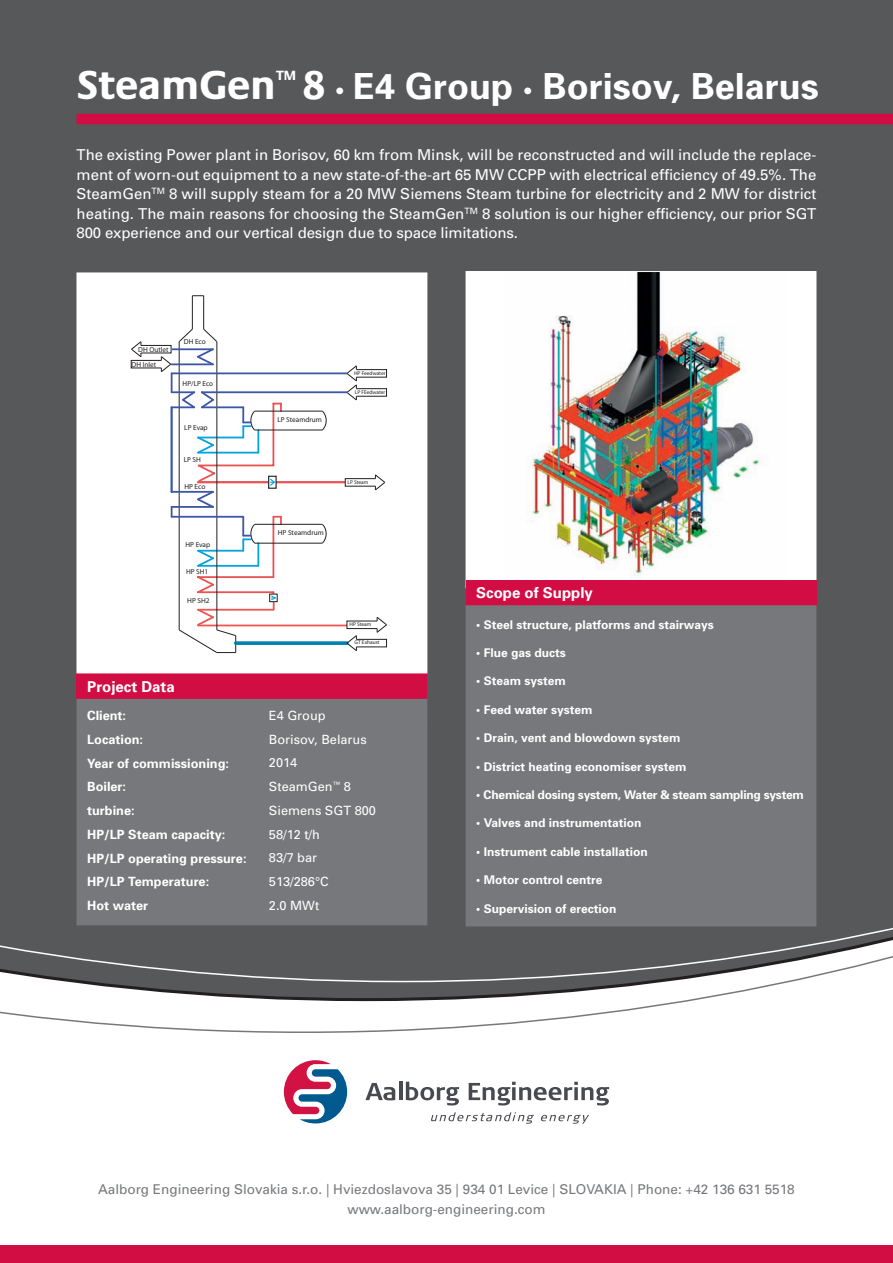
<style>
.page{position:relative;width:893px;height:1263px;background:#fff}
.page>*{position:absolute;margin:0;border:0;box-sizing:border-box;transform-origin:0 0}
.t1{font:700 36px "Univers";color:#fff}
.t2{font:15px/19.5px "Univers";letter-spacing:-.01em;color:#fff;text-align:justify}
.t3{font:700 15px "Univers";color:#fff}
.t4{font:13.5px/19.5px "Univers";color:#76787b;text-align:center}
.t5{font:700 12.75px "Univers";color:#fff}
.t6{font:12.75px "Univers";color:#fff}
.t7{font:700 12px "Univers";color:#fff}
.t8{font:700 12px "Univers";letter-spacing:-.02em;color:#fff}
.t9{font:7.2px/15.5px "Myriad Pro";color:#231f20}
.t10{font:5.4px "Myriad Pro";letter-spacing:-.005em;color:#231f20}
.s1{font-family:"Praxis LT";font-size:42px}
.s2{font-size:27px}
</style>
<div class="page">
<svg style="left:0;top:982px;width:790px;height:51px"></svg>
<div style="left:0;top:0;width:893px;height:982px;background:#57585a"></div>
<div style="left:77px;top:114px;width:816px;height:10px;background:#d20d44"></div>
<svg style="left:284px;top:1060px;width:63px;height:63px"></svg>
<svg style="left:365px;top:1083px;width:30px;height:17px"></svg>
<hr style="left:399px;top:1082px;width:3px;height:18px;background:#484a50">
<svg style="left:406px;top:1082px;width:53px;height:23px"></svg>
<svg style="left:469px;top:1082px;width:140px;height:23px"></svg>
<svg style="left:431px;top:1112px;width:103px;height:12px"></svg>
<svg style="left:541px;top:1115px;width:48px;height:9px"></svg>
<div style="left:0;top:1246px;width:893px;height:17px;background:#d20d44"></div>
<div style="left:77px;top:673px;width:350px;height:26px;background:#d20d44"></div>
<div style="left:77px;top:699px;width:350px;height:226px;background:#76787b"></div>
<hr style="left:77px;top:727px;width:181px;height:1px;background:#76787b">
<hr style="left:258px;top:727px;width:169px;height:1px;background:#76787b">
<div style="left:77px;top:273px;width:350px;height:400px;background:#fff"></div>
<hr style="left:255px;top:411px;width:67px;height:1px;background:#231f20">
<hr style="left:272px;top:517px;width:2px;height:60px;background:#e85454">
<hr style="left:255px;top:524px;width:67px;height:1px;background:#231f20">
<hr style="left:198px;top:624px;width:149px;height:2px;background:#ec5653">
<hr style="left:179px;top:342px;width:1px;height:288px;background:#231f20">
<hr style="left:216px;top:342px;width:1px;height:288px;background:#231f20">
<hr style="left:276px;top:481px;width:69px;height:2px;background:#e85454">
<svg style="left:321px;top:410px;width:6px;height:21px"></svg>
<svg style="left:321px;top:523px;width:6px;height:21px"></svg>
<hr style="left:255px;top:429px;width:67px;height:1px;background:#231f20">
<hr style="left:255px;top:543px;width:67px;height:1px;background:#231f20">
<svg style="left:192px;top:295px;width:12px;height:1px"></svg>
<hr style="left:203px;top:296px;width:1px;height:33px;background:#231f20">
<hr style="left:192px;top:296px;width:1px;height:33px;background:#231f20">
<svg style="left:178px;top:575px;width:99px;height:79px"></svg>
<div style="left:356px;top:369px;width:31px;height:9px;border:1px solid #231f20"></div>
<div style="left:356px;top:388px;width:31px;height:9px;border:1px solid #231f20"></div>
<svg style="left:346px;top:365px;width:12px;height:36px"></svg>
<div style="left:345px;top:478px;width:31px;height:9px;border:1px solid #231f20"></div>
<svg style="left:374px;top:474px;width:11px;height:17px"></svg>
<div style="left:346px;top:620px;width:32px;height:9px;border:1px solid #231f20"></div>
<svg style="left:376px;top:617px;width:11px;height:16px"></svg>
<svg style="left:236px;top:641px;width:110px;height:4px"></svg>
<div style="left:356px;top:639px;width:31px;height:8px;border:1px solid #231f20"></div>
<svg style="left:346px;top:635px;width:12px;height:16px"></svg>
<hr style="left:202px;top:391px;width:145px;height:2px;background:#3c57a6">
<hr style="left:172px;top:372px;width:175px;height:2px;background:#3c57a6">
<div style="left:131px;top:360px;width:31px;height:8px;border:1px solid #231f20"></div>
<svg style="left:160px;top:328px;width:123px;height:240px"></svg>
<div style="left:141px;top:345px;width:30px;height:8px;background:#fff"></div>
<div style="left:140px;top:345px;width:32px;height:8px;border:1px solid #231f20"></div>
<svg style="left:131px;top:341px;width:11px;height:16px"></svg>
<div style="left:77px;top:272px;width:350px;height:401px;border:1px solid #fff"></div>
<div style="left:466px;top:272px;width:350px;height:316px;background:#fff"></div>
<img style="left:527px;top:273px;width:234px;height:307px">
<div style="left:466px;top:580px;width:350px;height:25px;background:#d20d44"></div>
<div style="left:466px;top:605px;width:350px;height:321px;background:#76787b"></div>
<h1 class="t1" style="left:77px;top:65px;width:744px"><span class="s1">SteamGen</span><sup>™</sup> <span class="s1">8</span> <span class="s2">•</span> E4 Group <span class="s2">•</span> Borisov, Belarus</h1>
<p class="t2" style="left:77px;top:145px;width:741px">The existing Power plant in Borisov, 60 km from Minsk, will be reconstructed and will include the replace&shy;ment of worn-out equipment to a new state-of-the-art 65 MW CCPP with electrical efficiency of 49.5%. The SteamGen<sup>TM</sup> 8 will supply steam for a 20 MW Siemens Steam turbine for electricity and 2 MW for district heating. The main reasons for choosing the SteamGen<sup>TM</sup> 8 solution is our higher efficiency, our prior SGT 800 experience and our vertical design due to space limitations.</p>
<p class="t9" style="left:132px;top:342px;width:39px;text-indent:7px">DH Outlet<br>DH Inlet</p>
<p class="t9" style="left:184px;top:334px;width:23px">DH Eco</p>
<p class="t9" style="left:183px;top:376px;width:32px">HP/LP Eco</p>
<p class="t9" style="left:184px;top:420px;width:25px">LP Evap</p>
<p class="t9" style="left:184px;top:452px;width:19px">LP SH</p>
<p class="t9" style="left:185px;top:479px;width:22px">HP Eco</p>
<p class="t9" style="left:186px;top:537px;width:26px">HP Evap</p>
<p class="t9" style="left:186px;top:564px;width:24px">HP SH1</p>
<p class="t9" style="left:187px;top:593px;width:24px">HP SH2</p>
<p class="t9" style="left:277px;top:412px;width:46px">LP Steamdrum</p>
<p class="t9" style="left:278px;top:525px;width:47px">HP Steamdrum</p>
<p class="t10" style="left:354px;top:370px;width:33px">HP Feedwater</p>
<p class="t10" style="left:355px;top:389px;width:32px">LP FEedwater</p>
<p class="t10" style="left:347px;top:480px;width:22px">LP Steam</p>
<p class="t10" style="left:349px;top:621px;width:23px">HP Steam</p>
<p class="t10" style="left:355px;top:639px;width:27px">GT Exhaust</p>
<p class="t3" style="left:87px;top:678px;width:89px">Project Data</p>
<p class="t5" style="left:87px;top:708px;width:40px">Client:</p>
<p class="t6" style="left:269px;top:708px;width:58px">E4 Group</p>
<p class="t5" style="left:87px;top:732px;width:57px">Location:</p>
<p class="t6" style="left:269px;top:732px;width:99px">Borisov, Belarus</p>
<p class="t5" style="left:87px;top:755px;width:143px">Year of commissioning:</p>
<p class="t6" style="left:269px;top:755px;width:30px">2014</p>
<p class="t5" style="left:87px;top:779px;width:40px">Boiler:</p>
<p class="t6" style="left:269px;top:779px;width:83px">SteamGen<sup>™</sup> 8</p>
<p class="t5" style="left:87px;top:803px;width:49px">turbine:</p>
<p class="t6" style="left:269px;top:803px;width:108px">Siemens SGT 800</p>
<p class="t5" style="left:87px;top:827px;width:140px">HP/LP Steam capacity:</p>
<p class="t6" style="left:269px;top:827px;width:53px">58/12 t/h</p>
<p class="t5" style="left:87px;top:850px;width:161px">HP/LP operating pressure:</p>
<p class="t6" style="left:269px;top:850px;width:50px">83/7 bar</p>
<p class="t5" style="left:87px;top:874px;width:124px">HP/LP Temperature:</p>
<p class="t6" style="left:269px;top:874px;width:61px">513/286°C</p>
<p class="t5" style="left:87px;top:898px;width:62px">Hot water</p>
<p class="t6" style="left:269px;top:898px;width:52px">2.0 MWt</p>
<p class="t3" style="left:476px;top:584px;width:118px">Scope of Supply</p>
<p class="t7" style="left:476px;top:617px;width:239px">• Steel structure, platforms and stairways</p>
<p class="t7" style="left:476px;top:646px;width:91px">• Flue gas ducts</p>
<p class="t7" style="left:476px;top:674px;width:91px">• Steam system</p>
<p class="t7" style="left:476px;top:702px;width:118px">• Feed water system</p>
<p class="t7" style="left:476px;top:731px;width:206px">• Drain, vent and blowdown system</p>
<p class="t7" style="left:476px;top:759px;width:212px">• District heating economiser system</p>
<p class="t8" style="left:476px;top:787px;width:329px">• Chemical dosing system, Water &amp; steam sampling system</p>
<p class="t7" style="left:476px;top:816px;width:167px">• Valves and instrumentation</p>
<p class="t7" style="left:476px;top:844px;width:173px">• Instrument cable installation</p>
<p class="t7" style="left:476px;top:873px;width:128px">• Motor control centre</p>
<p class="t7" style="left:476px;top:901px;width:142px">• Supervision of erection</p>
<p class="t4" style="left:98px;top:1180px;width:698px">Aalborg Engineering Slovakia s.r.o. | Hviezdoslavova 35 | 934 01 Levice | SLOVAKIA | Phone: +42 136 631 5518 www.aalborg-engineering.com</p>
</div>
